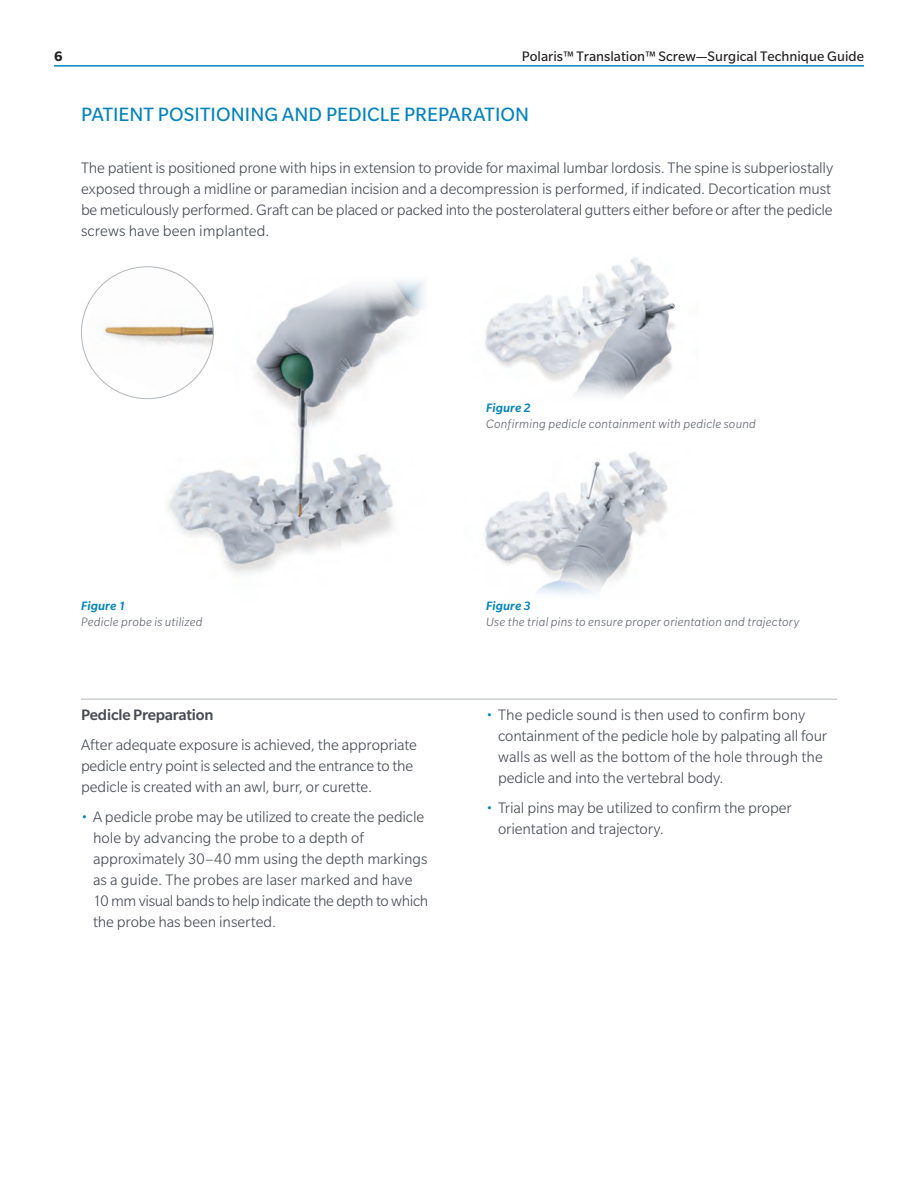
<style>
.page{position:relative;width:918px;height:1188px;background:#fff}
.page>*{position:absolute;margin:0;border:0;box-sizing:border-box;transform-origin:0 0}
.t1{font:21px "Slate Pro";letter-spacing:.005em;color:#0083bf}
.t2{font:300 16.5px/21px "Slate Pro";letter-spacing:-.005em;color:#464b54}
.t3{font:500 16.5px "Slate Pro";letter-spacing:-.01em;color:#464b54}
.t4{font:15px "Slate Pro";color:#231f20}
.t5{font:700 15px "Slate Pro";color:#231f20}
.t6{font:italic 300 13.2px "Slate Pro";letter-spacing:.015em;color:#62666f;scale:1.04 1}
.t7{font:italic 500 13.2px "Slate Pro";letter-spacing:.01em;color:#0083bf;scale:1.04 1}
.s1{font-size:13.5px;color:#0083bf}
</style>
<div class="page">
<hr style="left:54px;top:65px;width:810px;height:2px;background:#0083bf">
<img style="left:158px;top:281px;width:266px;height:293px">
<img style="left:82px;top:268px;width:131px;height:128px">
<img style="left:485px;top:257px;width:191px;height:140px">
<img style="left:484px;top:451px;width:184px;height:143px">
<hr style="left:81px;top:699px;width:756px;height:1px;background:#b2b7bb">
<p class="t5" style="left:54px;top:48px;width:10px">6</p>
<p class="t4" style="left:522px;top:48px;width:344px">Polaris™ Translation™ Screw—Surgical Technique Guide</p>
<p class="t1" style="left:81px;top:103px;width:450px">PATIENT POSITIONING AND PEDICLE PREPARATION</p>
<p class="t2" style="left:81px;top:157px;width:754px;text-align:justify">The patient is positioned prone with hips in extension to provide for maximal lumbar lordosis. The spine is subperiostally exposed through a midline or paramedian incision and a decompression is performed, if indicated. Decortication must be meticulously performed. Graft can be placed or packed into the posterolateral gutters either before or after the pedicle screws have been implanted.</p>
<p class="t7" style="left:486px;top:401px;width:45px">Figure 2</p>
<p class="t6" style="left:486px;top:417px;width:261px">Confirming pedicle containment with pedicle sound</p>
<p class="t7" style="left:81px;top:599px;width:45px">Figure 1</p>
<p class="t6" style="left:81px;top:615px;width:118px">Pedicle probe is utilized</p>
<p class="t3" style="left:81px;top:706px;width:134px">Pedicle Preparation</p>
<p class="t2" style="left:81px;top:734px;width:337px">After adequate exposure is achieved, the appropriate pedicle entry point is selected and the entrance to the pedicle is created with an awl, burr, or curette.</p>
<p class="t2" style="left:93px;top:807px;width:337px;text-indent:-12px"><span class="s1">•</span> A pedicle probe may be utilized to create the pedicle hole by advancing the probe to a depth of approximately 30–40 mm using the depth markings as a guide. The probes are laser marked and have 10 mm visual bands to help indicate the depth to which the probe has been inserted.</p>
<p class="t7" style="left:486px;top:599px;width:45px">Figure 3</p>
<p class="t6" style="left:486px;top:615px;width:303px">Use the trial pins to ensure proper orientation and trajectory</p>
<p class="t2" style="left:498px;top:705px;width:331px;text-indent:-12px"><span class="s1">•</span> The pedicle sound is then used to confirm bony containment of the pedicle hole by palpating all four walls as well as the bottom of the hole through the pedicle and into the vertebral body.</p>
<p class="t2" style="left:498px;top:798px;width:295px;text-indent:-12px"><span class="s1">•</span> Trial pins may be utilized to confirm the proper orientation and trajectory.</p>
</div>
